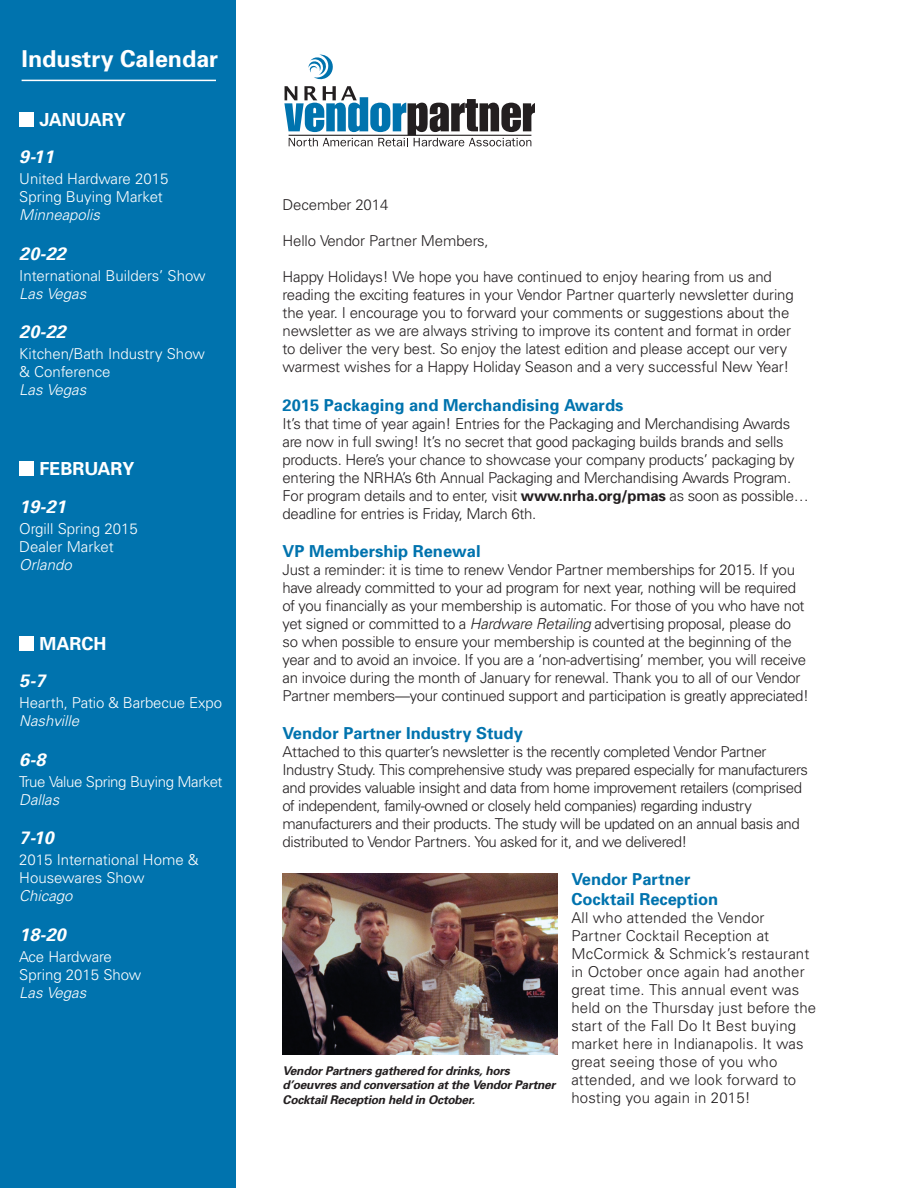
<style>
.page{position:relative;width:918px;height:1188px;background:#fff}
.page>*{position:absolute;margin:0;border:0;box-sizing:border-box;transform-origin:0 0}
.t1{font:700 23.25px "Univers";color:#fff}
.t2{font:italic 700 18px "Univers";letter-spacing:.01em;color:#fff}
.t3{font:700 18px "Univers";color:#fff}
.t4{font:700 16.5px/19.8px "Univers";color:#0073ae}
.t5{font:300 15px/18px "Univers";letter-spacing:-.02em;color:#231f20}
.t6{font:300 15px/18px "Univers";letter-spacing:.01em;color:#231f20}
.t7{font:300 15px/18px "Univers";color:#fff}
.t8{font:italic 300 15px "Univers";color:#fff}
.t9{font:300 15px "Univers";letter-spacing:-.025em;color:#fff}
.t10{font:italic 700 12px/14.4px "Univers";letter-spacing:-.02em;color:#231f20}
.s1{font-weight:700}
.s2{font-style:italic}
</style>
<div class="page">
<div style="left:0;top:0;width:236px;height:1188px;background:#0073ae"></div>
<svg style="left:308px;top:55px;width:25px;height:25px"></svg>
<svg style="left:284px;top:86px;width:251px;height:60px"></svg>
<hr style="left:22px;top:80px;width:194px;height:1px;background:#fff">
<div style="left:19px;top:112px;width:15px;height:15px;background:#fff"></div>
<div style="left:19px;top:462px;width:15px;height:14px;background:#fff"></div>
<div style="left:19px;top:636px;width:15px;height:14px;background:#fff"></div>
<img style="left:283px;top:873px;width:275px;height:182px">
<h1 class="t1" style="left:22px;top:44px;width:198px">Industry Calendar</h1>
<p class="t3" style="left:40px;top:108px;width:88px">ja nuary</p>
<p class="t2" style="left:19px;top:145px;width:36px">9-11</p>
<p class="t7" style="left:19px;top:170px;width:151px">United Hardware 2015<br>Spring Buying Market</p>
<p class="t8" style="left:19px;top:206px;width:82px">Minneapolis</p>
<p class="t2" style="left:19px;top:242px;width:48px">20-22</p>
<p class="t7" style="left:19px;top:266px;width:188px">International Builders’ Show</p>
<p class="t8" style="left:19px;top:284px;width:69px">Las Vegas</p>
<p class="t2" style="left:19px;top:320px;width:48px">20-22</p>
<p class="t7" style="left:19px;top:345px;width:187px">Kitchen/Bath Industry Show &amp; Conference</p>
<p class="t8" style="left:19px;top:381px;width:69px">Las Vegas</p>
<p class="t3" style="left:40px;top:457px;width:97px">february</p>
<p class="t2" style="left:19px;top:495px;width:48px">19-21</p>
<p class="t7" style="left:19px;top:519px;width:120px">Orgill Spring 2015<br>Dealer Market</p>
<p class="t8" style="left:19px;top:555px;width:54px">Orlando</p>
<p class="t3" style="left:40px;top:632px;width:15px">marc</p>
<p class="t3" style="left:94px;top:632px;width:14px">h</p>
<p class="t2" style="left:19px;top:669px;width:28px">5-7</p>
<p class="t7" style="left:19px;top:694px;width:204px">Hearth, Patio &amp; Barbecue Expo</p>
<p class="t8" style="left:19px;top:712px;width:62px">Nashville</p>
<p class="t2" style="left:19px;top:748px;width:28px">6-8</p>
<p class="t9" style="left:19px;top:772px;width:205px">True Value Spring Buying Market</p>
<p class="t8" style="left:19px;top:790px;width:41px">Dallas</p>
<p class="t2" style="left:19px;top:826px;width:36px">7-10</p>
<p class="t7" style="left:19px;top:851px;width:181px">2015 International Home &amp;<br>Housewares Show</p>
<p class="t8" style="left:19px;top:887px;width:55px">Chicago</p>
<p class="t2" style="left:19px;top:923px;width:48px">18-20</p>
<p class="t7" style="left:19px;top:947px;width:124px">Ace Hardware<br>Spring 2015 Show</p>
<p class="t8" style="left:19px;top:983px;width:69px">Las Vegas</p>
<p class="t5" style="left:283px;top:196px;width:107px">December 2014</p>
<p class="t5" style="left:283px;top:232px;width:208px">Hello Vendor Partner Members,</p>
<p class="t5" style="left:283px;top:268px;width:513px">Happy Holidays! We hope you have continued to enjoy hearing from us and reading the exciting features in your Vendor Partner quarterly newsletter during the year. I encourage you to forward your comments or suggestions about the newsletter as we are always striving to improve its content and format in order to deliver the very best. So enjoy the latest edition and please accept our very warmest wishes for a Happy Holiday Season and a very successful New Year!</p>
<p class="t4" style="left:283px;top:395px;width:342px">2015 Packaging and Merchandising Awards</p>
<p class="t5" style="left:283px;top:415px;width:528px">It’s that time of year again! Entries for the Packaging and Merchandising Awards are now in full swing! It’s no secret that good packaging builds brands and sells products. Here’s your chance to showcase your company products’ packaging by entering the NRHA’s 6th Annual Packaging and Merchandising Awards Program.<br>For program details and to enter, visit <span class="s1">www.nrha.org/pmas</span> as soon as possible… deadline for entries is Friday, March 6th.</p>
<p class="t4" style="left:283px;top:541px;width:200px">VP Membership Renewal</p>
<p class="t5" style="left:283px;top:561px;width:528px">Just a reminder: it is time to renew Vendor Partner memberships for 2015. If you have already committed to your ad program for next year, nothing will be required of you financially as your membership is automatic. For those of you who have not yet signed or committed to a <span class="s2">Hardware Retailing</span> advertising proposal, please do so when possible to ensure your membership is counted at the beginning of the year and to avoid an invoice. If you are a ‘non-advertising’ member, you will receive an invoice during the month of January for renewal. Thank you to all of our Vendor Partner members—your continued support and participation is greatly appreciated!</p>
<p class="t4" style="left:283px;top:723px;width:242px">Vendor Partner Industry Study</p>
<p class="t5" style="left:283px;top:743px;width:527px">Attached to this quarter’s newsletter is the recently completed Vendor Partner Industry Study. This comprehensive study was prepared especially for manufacturers and provides valuable insight and data from home improvement retailers (comprised of independent, family-owned or closely held companies) regarding industry manufacturers and their products. The study will be updated on an annual basis and distributed to Vendor Partners. You asked for it, and we delivered!</p>
<p class="t4" style="left:572px;top:869px;width:148px">Vendor Partner<br>Cocktail Reception</p>
<p class="t6" style="left:572px;top:908px;width:246px">All who attended the Vendor<br>Partner Cocktail Reception at<br>McCormick &amp; Schmick’s restaurant in October once again had another great time. This annual event was held on the Thursday just before the start of the Fall Do It Best buying market here in Indianapolis. It was great seeing those of you who attended, and we look forward to hosting you again in 2015!</p>
<p class="t10" style="left:283px;top:1063px;width:274px">Vendor Partners gathered for drinks, hors d’oeuvres and conversation at the Vendor Partner<br>Cocktail Reception held in October.</p>
</div>
